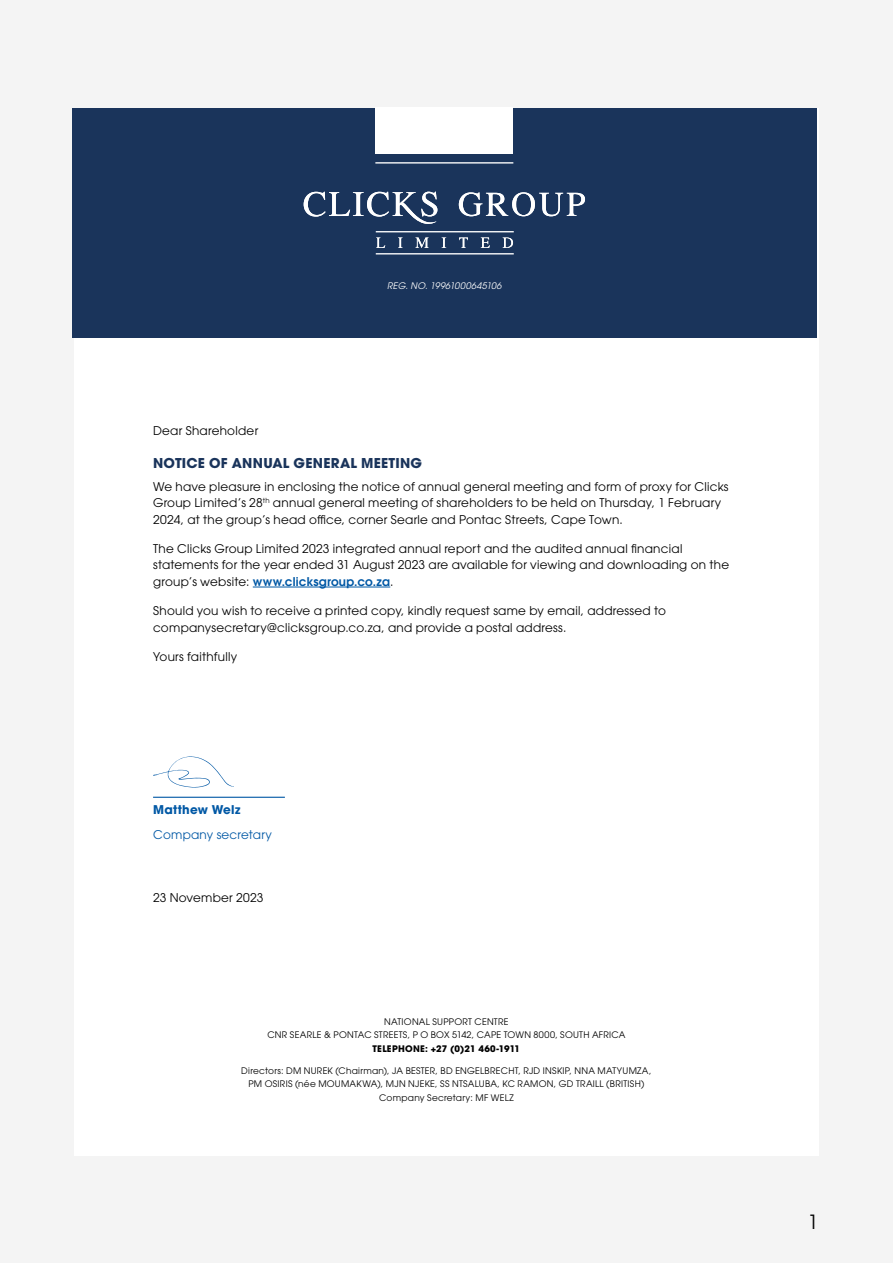
<style>
.page{position:relative;width:893px;height:1263px;background:#fff}
.page>*{position:absolute;margin:0;border:0;box-sizing:border-box;transform-origin:0 0}
.t1{font:19.5px "ITC Avant Garde Pro";color:#000}
.t2{font:700 13.5px "ITC Avant Garde Pro";letter-spacing:.015em;color:#1a345b}
.t3{font:12px/16.5px "ITC Avant Garde Pro";letter-spacing:.02em;color:#000}
.t4{font:12px "ITC Avant Garde Pro";letter-spacing:.02em;color:#0058a5}
.t5{font:700 12px "ITC Avant Garde Pro";letter-spacing:.025em;color:#0058a5}
.t6{font:9px/13.5px "ITC Avant Garde Pro";letter-spacing:.03em;color:#000;text-align:center}
.t7{font:700 9px "ITC Avant Garde Pro";letter-spacing:.03em;color:#000}
.t8{font:italic 9px "ITC Avant Garde Pro";letter-spacing:.03em;color:#fff}
.s1{font-weight:600;color:#0058a5}
</style>
<div class="page">
<div style="left:1px;top:0;width:892px;height:1263px;background:#f4f4f4"></div>
<div style="left:74px;top:108px;width:744px;height:1048px;background:#fff"></div>
<div style="left:72px;top:108px;width:744px;height:230px;background:#1a345b"></div>
<svg style="left:376px;top:238px;width:9px;height:10px"></svg>
<svg style="left:398px;top:238px;width:5px;height:10px"></svg>
<svg style="left:415px;top:238px;width:14px;height:10px"></svg>
<svg style="left:442px;top:238px;width:4px;height:10px"></svg>
<svg style="left:459px;top:238px;width:9px;height:10px"></svg>
<svg style="left:481px;top:238px;width:9px;height:10px"></svg>
<svg style="left:503px;top:238px;width:10px;height:10px"></svg>
<hr style="left:376px;top:253px;width:138px;height:1px;background:#fff">
<hr style="left:376px;top:231px;width:138px;height:1px;background:#fff">
<svg style="left:304px;top:192px;width:133px;height:32px"></svg>
<svg style="left:459px;top:192px;width:126px;height:24px"></svg>
<div style="left:375px;top:107px;width:138px;height:47px;background:#fff"></div>
<hr style="left:375px;top:162px;width:138px;height:2px;background:#fff">
<hr style="left:253px;top:587px;width:137px;height:1px;background:#0058a5">
<svg style="left:153px;top:756px;width:81px;height:32px"></svg>
<hr style="left:153px;top:797px;width:132px;height:1px;background:#0058a5">
<p class="t8" style="left:387px;top:280px;width:116px">REG. NO. 19961000645106</p>
<p class="t3" style="left:153px;top:422px;width:107px">Dear Shareholder</p>
<p class="t2" style="left:153px;top:454px;width:270px">NOTICE OF ANNUAL GENERAL MEETING</p>
<p class="t3" style="left:153px;top:478px;width:577px">We have pleasure in enclosing the notice of annual general meeting and form of proxy for Clicks<br>Group Limited’s 28<sup>th</sup> annual general meeting of shareholders to be held on Thursday, 1 February<br>2024, at the group’s head office, corner Searle and Pontac Streets, Cape Town.</p>
<p class="t3" style="left:153px;top:540px;width:578px">The Clicks Group Limited 2023 integrated annual report and the audited annual financial statements for the year ended 31 August 2023 are available for viewing and downloading on the group’s website: <span class="s1">www.clicksgroup.co.za</span>.</p>
<p class="t3" style="left:153px;top:602px;width:514px">Should you wish to receive a printed copy, kindly request same by email, addressed to companysecretary@clicksgroup.co.za, and provide a postal address.</p>
<p class="t3" style="left:153px;top:648px;width:86px">Yours faithfully</p>
<p class="t5" style="left:153px;top:802px;width:89px">Matthew Welz</p>
<p class="t4" style="left:153px;top:827px;width:120px">Company secretary</p>
<p class="t3" style="left:153px;top:889px;width:112px">23 November 2023</p>
<p class="t6" style="left:267px;top:1015px;width:360px">NATIONAL SUPPORT CENTRE<br>CNR SEARLE &amp; PONTAC STREETS, P O BOX 5142, CAPE TOWN 8000, SOUTH AFRICA</p>
<p class="t7" style="left:373px;top:1043px;width:149px">TELEPHONE: +27 (0)21 460-1911</p>
<p class="t6" style="left:241px;top:1064px;width:412px">Directors: DM NUREK (Chairman), JA BESTER, BD ENGELBRECHT, RJD INSKIP, NNA MATYUMZA,<br>PM OSIRIS (née MOUMAKWA), MJN NJEKE, SS NTSALUBA, KC RAMON, GD TRAILL (BRITISH)<br>Company Secretary: MF WELZ</p>
<h1 class="t1" style="left:808px;top:1209px;width:12px">1</h1>
</div>
